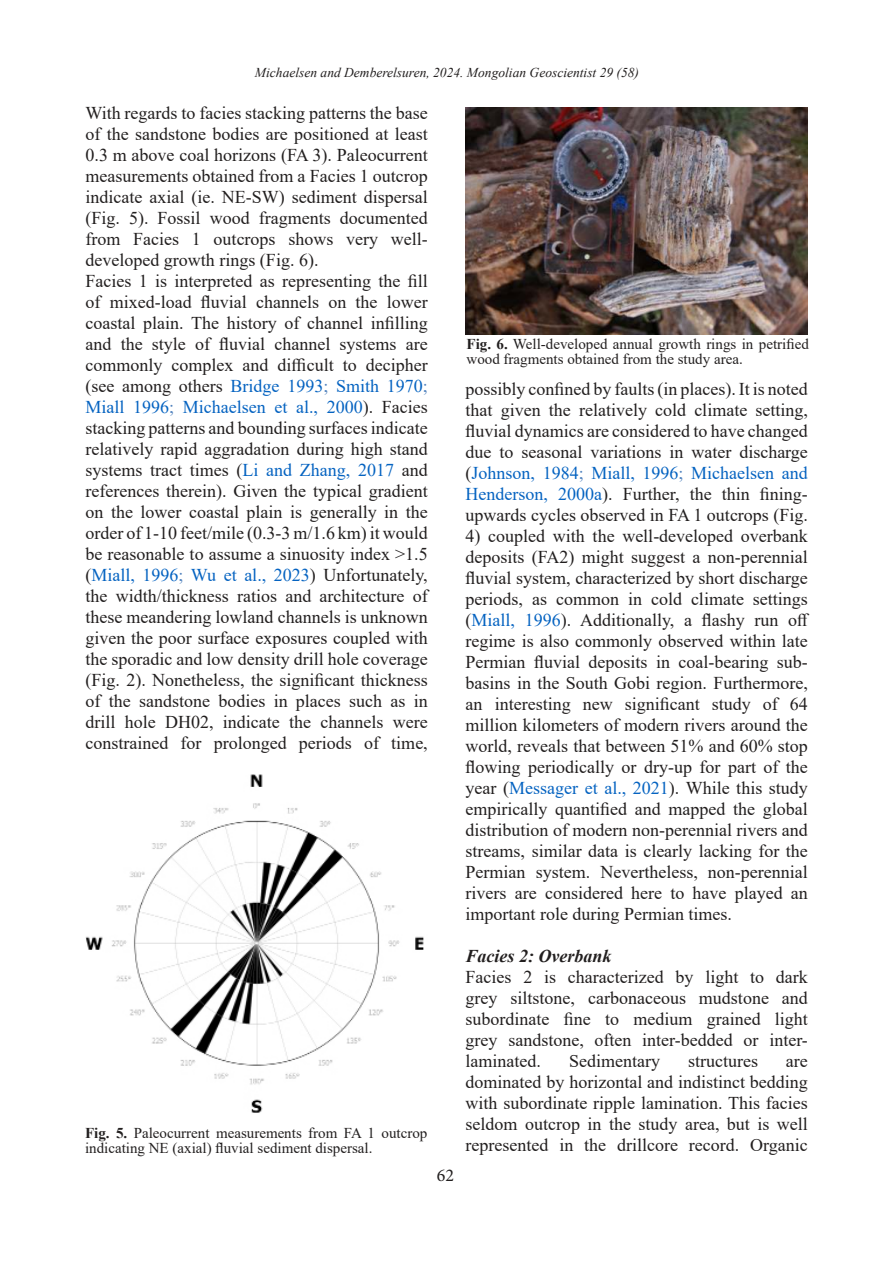
<style>
.page{position:relative;width:893px;height:1263px;background:#fff}
.page>*{position:absolute;margin:0;border:0;box-sizing:border-box;transform-origin:0 0}
.t1{font:18px/21px "Times New Roman";color:#221f1f;text-align:justify}
.t2{font:italic 700 18px "Times New Roman";color:#221f1f}
.t3{font:18px "Minion Pro";color:#221f1f}
.t4{font:15px/15px "Times New Roman";color:#221f1f}
.t5{font:italic 13.5px "Times New Roman";color:#221f1f}
.s1{color:#0563c1}
.s2{color:#4f81bd}
.s3{font-weight:700}
</style>
<div class="page">
<img style="left:85px;top:775px;width:339px;height:338px">
<img style="left:466px;top:107px;width:341px;height:228px">
<p class="t5" style="left:255px;top:67px;width:386px">Michaelsen and Demberelsuren, 2024. Mongolian Geoscientist 29 (58)</p>
<p class="t1" style="left:85px;top:104px;width:344px;text-align:left">With regards to facies stacking patterns the base of the sandstone bodies are positioned at least 0.3 m above coal horizons (FA 3). Paleocurrent measurements obtained from a Facies 1 outcrop indicate axial (ie. NE-SW) sediment dispersal (Fig. 5). Fossil wood fragments documented from Facies 1 outcrops shows very well&shy;developed growth rings (Fig. 6).<br>Facies 1 is interpreted as representing the fill of mixed-load fluvial channels on the lower coastal plain. The history of channel infilling and the style of fluvial channel systems are commonly complex and difficult to decipher (see among others <span class="s1">Bridge 1993</span><span class="s2">;</span> <span class="s1">Smith 1970</span><span class="s2">; </span><span class="s1">Miall 1996</span><span class="s2">;</span> <span class="s1">Michaelsen et al., 2000</span>). Facies stacking patterns and bounding surfaces indicate relatively rapid aggradation during high stand systems tract times (<span class="s1">Li and Zhang, 2017</span> and references therein). Given the typical gradient on the lower coastal plain is generally in the order of 1-10 feet/mile (0.3-3 m/1.6 km) it would be reasonable to assume a sinuosity index &gt;1.5 (<span class="s1">Miall, 1996</span><span class="s2">;</span> <span class="s1">Wu et al., 2023</span>) Unfortunately, the width/thickness ratios and architecture of these meandering lowland channels is unknown given the poor surface exposures coupled with the sporadic and low density drill hole coverage (Fig. 2). Nonetheless, the significant thickness of the sandstone bodies in places such as in drill hole DH02, indicate the channels were constrained for prolonged periods of time,</p>
<p class="t4" style="left:85px;top:1125px;width:344px"><span class="s3">Fig. 5.</span> Paleocurrent measurements from FA 1 outcrop indicating NE (axial) fluvial sediment dispersal.</p>
<p class="t3" style="left:437px;top:1164px;width:19px">62</p>
<p class="t4" style="left:466px;top:336px;width:344px"><span class="s3">Fig. 6.</span> Well-developed annual growth rings in petrified wood fragments obtained from the study area.</p>
<p class="t1" style="left:466px;top:378px;width:344px">possibly confined by faults (in places). It is noted that given the relatively cold climate setting, fluvial dynamics are considered to have changed due to seasonal variations in water discharge (<span class="s1">Johnson, 1984</span><span class="s2">;</span> <span class="s1">Miall, 1996</span><span class="s2">;</span> <span class="s1">Michaelsen and Henderson, 2000a</span>). Further, the thin fining&shy;upwards cycles observed in FA 1 outcrops (Fig.</p>
<p class="t1" style="left:466px;top:527px;width:345px">4) coupled with the well-developed overbank deposits (FA2) might suggest a non-perennial fluvial system, characterized by short discharge periods, as common in cold climate settings (<span class="s1">Miall, 1996</span>). Additionally, a flashy run off regime is also commonly observed within late Permian fluvial deposits in coal-bearing sub&shy;basins in the South Gobi region. Furthermore, an interesting new significant study of 64 million kilometers of modern rivers around the world, reveals that between 51% and 60% stop flowing periodically or dry-up for part of the year (<span class="s1">Messager et al., 2021</span>). While this study empirically quantified and mapped the global distribution of modern non-perennial rivers and streams, similar data is clearly lacking for the Permian system. Nevertheless, non-perennial rivers are considered here to have played an important role during Permian times.</p>
<p class="t2" style="left:466px;top:950px;width:147px">Facies 2: Overbank</p>
<p class="t1" style="left:466px;top:966px;width:344px">Facies 2 is characterized by light to dark grey siltstone, carbonaceous mudstone and subordinate fine to medium grained light grey sandstone, often inter-bedded or inter&shy;laminated.</p>
<p class="t1" style="left:569px;top:1052px;width:92px">Sedimentary</p>
<p class="t1" style="left:688px;top:1052px;width:71px">structures</p>
<p class="t1" style="left:466px;top:1052px;width:344px;text-indent:320px">are dominated by horizontal and indistinct bedding with subordinate ripple lamination. This facies seldom outcrop in the study area, but is well represented in the drillcore record. Organic</p>
</div>
